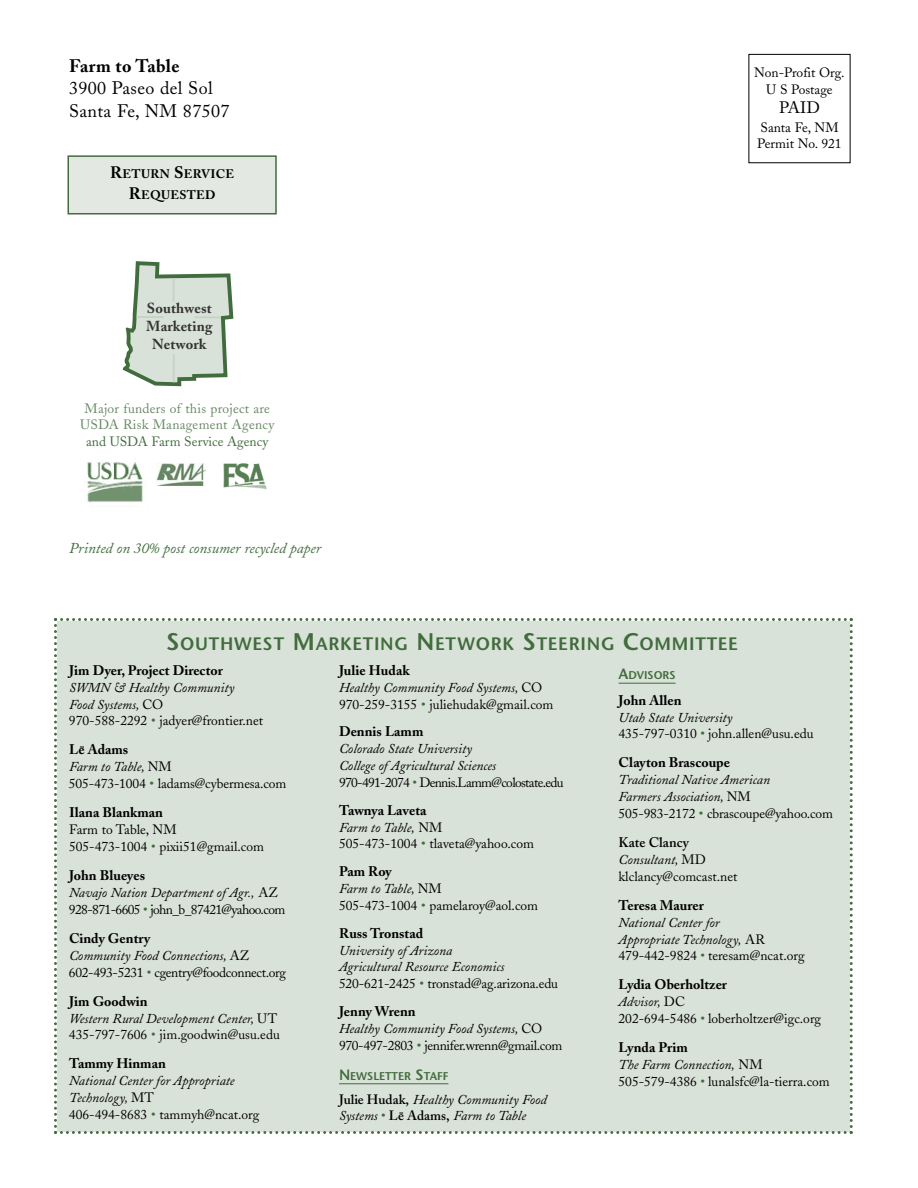
<style>
.page{position:relative;width:918px;height:1188px;background:#fff}
.page>*{position:absolute;margin:0;border:0;box-sizing:border-box;transform-origin:0 0}
.t1{font:18px "Stone Sans OSITCTT Semi";letter-spacing:.04em;color:#416c3d}
.t2{font:18px/22.4px "Adobe Caslon";letter-spacing:.02em;color:#000}
.t3{font:700 18px "Adobe Caslon";letter-spacing:.02em;color:#000}
.t4{font:16.5px "Adobe Caslon";color:#000}
.t5{font:italic 15px "Adobe Caslon";color:#416c3d}
.t6{font:700 14.4px/18px "Adobe Caslon";letter-spacing:.01em;color:#333;text-align:center}
.t7{font:700 13.8px "Adobe Caslon";color:#000}
.t8{font:600 13.8px "Adobe Caslon";color:#000}
.t9{font:13.5px/16.8px "Adobe Caslon";color:#000}
.t10{font:italic 13.5px/16.8px "Adobe Caslon";color:#000}
.t11{font:13.5px/16.8px "Adobe Caslon";letter-spacing:-.025em;color:#000}
.t12{font:13.5px/16.8px "Adobe Caslon";letter-spacing:-.045em;color:#000}
.t13{font:13.5px/16.8px "Adobe Caslon";letter-spacing:.02em;color:#678964;text-align:center}
.t14{font:13.5px "Adobe Caslon";color:#416c3d}
.t15{font:700 12.3px/20.5px "Adobe Caslon";letter-spacing:.025em;color:#000;text-align:center}
.t16{font:11.25px "Stone Sans OSITCTT Semi";color:#416c3d}
.s1{font-size:16.5px}
.s2{font-size:24px}
.s3{font-style:normal}
.s4{font-style:normal;color:#416c3d}
.s5{font-style:italic}
.s6{color:#416c3d}
.s7{font-size:15px}
.s8{font-weight:600;font-style:normal}
</style>
<div class="page">
<div style="left:68px;top:156px;width:208px;height:58px;background:#e3e9e2"></div>
<div style="left:68px;top:155px;width:209px;height:59px;border:2px solid #416c3d"></div>
<img style="left:157px;top:463px;width:48px;height:23px">
<svg style="left:123px;top:261px;width:110px;height:125px"></svg>
<hr style="left:173px;top:278px;width:2px;height:23px;background:#c6d3c5">
<hr style="left:173px;top:354px;width:2px;height:28px;background:#c6d3c5">
<hr style="left:137px;top:316px;width:27px;height:2px;background:#c6d3c5">
<hr style="left:194px;top:316px;width:27px;height:2px;background:#c6d3c5">
<img style="left:84px;top:462px;width:59px;height:41px">
<img style="left:223px;top:463px;width:44px;height:26px">
<div style="left:54px;top:618px;width:799px;height:516px;background:#d9e2d8"></div>
<h1 class="t3" style="left:69px;top:59px;width:112px">Farm to Table</h1>
<h1 class="t2" style="left:69px;top:79px;width:162px">3900 Paseo del Sol<br>Santa Fe, NM 87507</h1>
<p class="t15" style="left:110px;top:165px;width:125px"><span class="s1">R</span>ETURN <span class="s1">S</span>ERVICE<br><span class="s1">R</span>EQUESTED</p>
<p class="t9" style="left:754px;top:66px;width:92px;text-align:center">Non-Profit Org.<br>U S Postage</p>
<p class="t4" style="left:779px;top:102px;width:42px">PAID</p>
<p class="t9" style="left:757px;top:120px;width:86px">Santa Fe, NM<br>Permit No. 921</p>
<p class="t6" style="left:146px;top:301px;width:67px">Southwest<br>Marketing<br>Network</p>
<p class="t13" style="left:80px;top:401px;width:196px">Major funders of this project are<br>USDA Risk Management Agency</p>
<p class="t14" style="left:86px;top:437px;width:184px">and USDA Farm Service Agency</p>
<p class="t5" style="left:69px;top:543px;width:254px">Printed on 30% post consumer recycled paper</p>
<h1 class="t1" style="left:167px;top:633px;width:573px"><span class="s2">S</span>OUTHWEST <span class="s2">M</span>ARKETING <span class="s2">N</span>ETWORK <span class="s2">S</span>TEERING <span class="s2">C</span>OMMITTEE</h1>
<p class="t7" style="left:69px;top:665px;width:155px">Jim Dyer, Project Director</p>
<p class="t10" style="left:69px;top:681px;width:196px">SWMN &amp; Healthy Community<br>Food Systems, <span class="s3">CO<br>970-588-2292</span> <span class="s4">•</span> <span class="s3">jadyer@frontier.net</span></p>
<p class="t7" style="left:69px;top:744px;width:61px">Le Adams</p>
<p class="t9" style="left:69px;top:760px;width:219px"><span class="s5">Farm to Table,</span> NM<br>505-473-1004 <span class="s6">•</span> ladams@cybermesa.com</p>
<p class="t7" style="left:69px;top:807px;width:96px">Ilana Blankman</p>
<p class="t9" style="left:69px;top:823px;width:197px">Farm to Table, NM<br>505-473-1004 <span class="s6">•</span> pixii51@gmail.com</p>
<p class="t7" style="left:69px;top:870px;width:78px">John Blueyes</p>
<p class="t12" style="left:69px;top:886px;width:218px"><span class="s5">Navajo Nation Department of Agr.,</span> AZ<br>928-871-6605 <span class="s6">•</span> john_b_87421@yahoo.com</p>
<p class="t7" style="left:69px;top:933px;width:83px">Cindy Gentry</p>
<p class="t11" style="left:69px;top:948px;width:219px"><span class="s5">Community Food Connections,</span> AZ<br>602-493-5231 <span class="s6">•</span> cgentry@foodconnect.org</p>
<p class="t7" style="left:69px;top:995px;width:80px">Jim Goodwin</p>
<p class="t9" style="left:69px;top:1011px;width:212px"><span class="s5">Western Rural Development Center,</span> UT<br>435-797-7606 <span class="s6">•</span> jim.goodwin@usu.edu</p>
<p class="t7" style="left:69px;top:1058px;width:98px">Tammy Hinman</p>
<p class="t10" style="left:69px;top:1075px;width:192px">National Center for Appropriate<br>Technology, <span class="s3">MT<br>406-494-8683</span> <span class="s4">•</span> <span class="s3">tammyh@ncat.org</span></p>
<p class="t7" style="left:339px;top:665px;width:72px">Julie Hudak</p>
<p class="t9" style="left:339px;top:680px;width:216px"><span class="s5">Healthy Community Food Systems,</span> CO<br>970-259-3155 <span class="s6">•</span> juliehudak@gmail.com</p>
<p class="t7" style="left:339px;top:726px;width:86px">Dennis Lamm</p>
<p class="t10" style="left:339px;top:742px;width:226px">Colorado State University<br>College of Agricultural Sciences<br><span class="s3">970-491-2074</span> <span class="s4">•</span> <span class="s3">Dennis.Lamm@colostate.edu</span></p>
<p class="t7" style="left:339px;top:804px;width:89px">Tawnya Laveta</p>
<p class="t9" style="left:339px;top:820px;width:196px"><span class="s5">Farm to Table,</span> NM<br>505-473-1004 <span class="s6">•</span> tlaveta@yahoo.com</p>
<p class="t7" style="left:339px;top:866px;width:54px">Pam Roy</p>
<p class="t9" style="left:339px;top:882px;width:201px"><span class="s5">Farm to Table,</span> NM<br>505-473-1004 <span class="s6">•</span> pamelaroy@aol.com</p>
<p class="t7" style="left:339px;top:927px;width:86px">Russ Tronstad</p>
<p class="t10" style="left:339px;top:944px;width:221px">University of Arizona<br>Agricultural Resource Economics<br><span class="s3">520-621-2425</span> <span class="s4">•</span> <span class="s3">tronstad@ag.arizona.edu</span></p>
<p class="t7" style="left:339px;top:1006px;width:78px">Jenny Wrenn</p>
<p class="t11" style="left:339px;top:1022px;width:225px"><span class="s5">Healthy Community Food Systems,</span> CO<br>970-497-2803 <span class="s6">•</span> jennifer.wrenn@gmail.com</p>
<p class="t16" style="left:339px;top:1069px;width:111px"><span class="s7">N</span>EWSLETTER <span class="s7">S</span>TAFF</p>
<p class="t10" style="left:339px;top:1093px;width:209px"><span class="s8">Julie Hudak,</span> Healthy Community Food<br>Systems <span class="s4">•</span> <span class="s8">Le Adams,</span> Farm to Table</p>
<p class="t16" style="left:619px;top:668px;width:59px"><span class="s7">A</span>DVISORS</p>
<p class="t7" style="left:619px;top:694px;width:65px">John Allen</p>
<p class="t9" style="left:619px;top:710px;width:197px"><span class="s5">Utah State University<br></span>435-797-0310 <span class="s6">•</span> john.allen@usu.edu</p>
<p class="t7" style="left:619px;top:757px;width:113px">Clayton Brascoupe</p>
<p class="t10" style="left:619px;top:773px;width:216px">Traditional Native American<br>Farmers Association, <span class="s3">NM<br>505-983-2172</span> <span class="s4">•</span> <span class="s3">cbrascoupe@yahoo.com</span></p>
<p class="t8" style="left:619px;top:837px;width:72px">Kate Clancy</p>
<p class="t9" style="left:619px;top:853px;width:120px"><span class="s5">Consultant,</span> MD klclancy@comcast.net</p>
<p class="t7" style="left:619px;top:900px;width:87px">Teresa Maurer</p>
<p class="t10" style="left:619px;top:916px;width:188px">National Center for<br>Appropriate Technology, <span class="s3">AR<br>479-442-9824</span> <span class="s4">•</span> <span class="s3">teresam@ncat.org</span></p>
<p class="t7" style="left:619px;top:979px;width:110px">Lydia Oberholtzer</p>
<p class="t9" style="left:619px;top:995px;width:204px"><span class="s5">Advisor,</span> DC<br>202-694-5486 <span class="s6">•</span> loberholtzer@igc.org</p>
<p class="t7" style="left:619px;top:1042px;width:71px">Lynda Prim</p>
<p class="t9" style="left:619px;top:1058px;width:213px"><span class="s5">The Farm Connection,</span> NM<br>505-579-4386 <span class="s6">•</span> lunalsfc@la-tierra.com</p>
</div>
